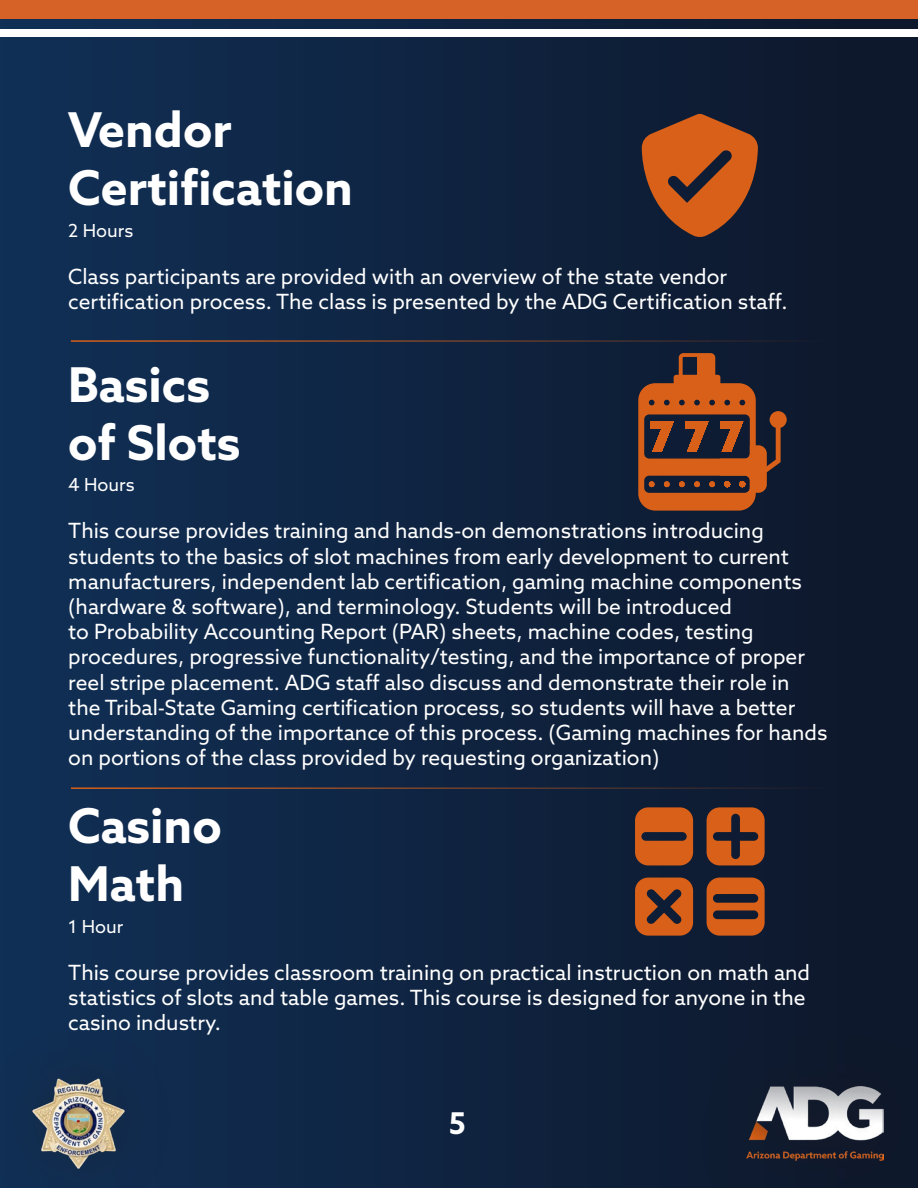
<style>
.page{position:relative;width:918px;height:1188px;background:#fff}
.page>*{position:absolute;margin:0;border:0;box-sizing:border-box;transform-origin:0 0}
.Paragraph_Style_1{font:700 48px "Azo Sans";color:#fff}
.t1{font:700 30px "Azo Sans";color:#fff}
.Paragraph_Style_1-2{font:21px/25.2px "Azo Sans";color:#fff}
.Paragraph_Style_1-3{font:18px "Azo Sans";color:#fff}
</style>
<div class="page">
<div style="left:0;top:0;width:918px;height:1188px;background:linear-gradient(to right,#103056,#0e172a)"></div>
<div style="left:0;top:0;width:918px;height:19px;background:#d66227"></div>
<div style="left:0;top:30px;width:918px;height:7px;background:#fff"></div>
<div style="left:0;top:1022px;width:179px;height:166px;background:#102c4f"></div>
<img style="left:32px;top:1078px;width:93px;height:91px">
<div style="left:691px;top:1027px;width:227px;height:161px;background:#0e1a2e"></div>
<img style="left:747px;top:1087px;width:137px;height:73px">
<hr style="left:71px;top:340px;width:765px;height:2px;background:#d86018">
<hr style="left:71px;top:787px;width:765px;height:2px;background:#d86018">
<svg style="left:642px;top:114px;width:116px;height:124px;background:#904821"></svg>
<svg style="left:635px;top:807px;width:58px;height:58px;background:#b7551c"></svg>
<svg style="left:707px;top:807px;width:58px;height:58px;background:#a44e1e"></svg>
<svg style="left:635px;top:878px;width:58px;height:58px;background:#a54f1f"></svg>
<svg style="left:707px;top:878px;width:58px;height:58px;background:#a04d1f"></svg>
<svg style="left:638px;top:353px;width:143px;height:158px;background:#723d25"></svg>
<div style="left:770px;top:411px;width:17px;height:17px;background:#d86018;border-radius:50%"></div>
<p class="Paragraph_Style_1" style="left:68px;top:98px;width:165px">Vendor</p>
<p class="Paragraph_Style_1" style="left:68px;top:156px;width:286px">Certification</p>
<p class="Paragraph_Style_1-3" style="left:68px;top:219px;width:67px">2 Hours</p>
<p class="Paragraph_Style_1-2" style="left:68px;top:263px;width:721px">Class participants are provided with an overview of the state vendor certification process. The class is presented by the ADG Certification staff.</p>
<p class="Paragraph_Style_1" style="left:68px;top:353px;width:143px">Basics</p>
<p class="Paragraph_Style_1" style="left:68px;top:411px;width:174px">of Slots</p>
<p class="Paragraph_Style_1-3" style="left:68px;top:473px;width:68px">4 Hours</p>
<p class="Paragraph_Style_1-2" style="left:68px;top:518px;width:697px">This course provides training and hands-on demonstrations introducing</p>
<p class="Paragraph_Style_1-2" style="left:68px;top:543px;width:761px">students to the basics of slot machines from early development to current manufacturers, independent lab certification, gaming machine components (hardware &amp; software), and terminology. Students will be introduced<br>to Probability Accounting Report (PAR) sheets, machine codes, testing procedures, progressive functionality/testing, and the importance of proper reel stripe placement. ADG staff also discuss and demonstrate their role in<br>the Tribal-State Gaming certification process, so students will have a better understanding of the importance of this process. (Gaming machines for hands on portions of the class provided by requesting organization)</p>
<p class="Paragraph_Style_1" style="left:68px;top:795px;width:155px">Casino</p>
<p class="Paragraph_Style_1" style="left:68px;top:852px;width:117px">Math</p>
<p class="Paragraph_Style_1-3" style="left:68px;top:915px;width:57px">1 Hour</p>
<p class="Paragraph_Style_1-2" style="left:68px;top:959px;width:743px">This course provides classroom training on practical instruction on math and statistics of slots and table games. This course is designed for anyone in the casino industry.</p>
<p class="t1" style="left:449px;top:1104px;width:19px">5</p>
</div>
